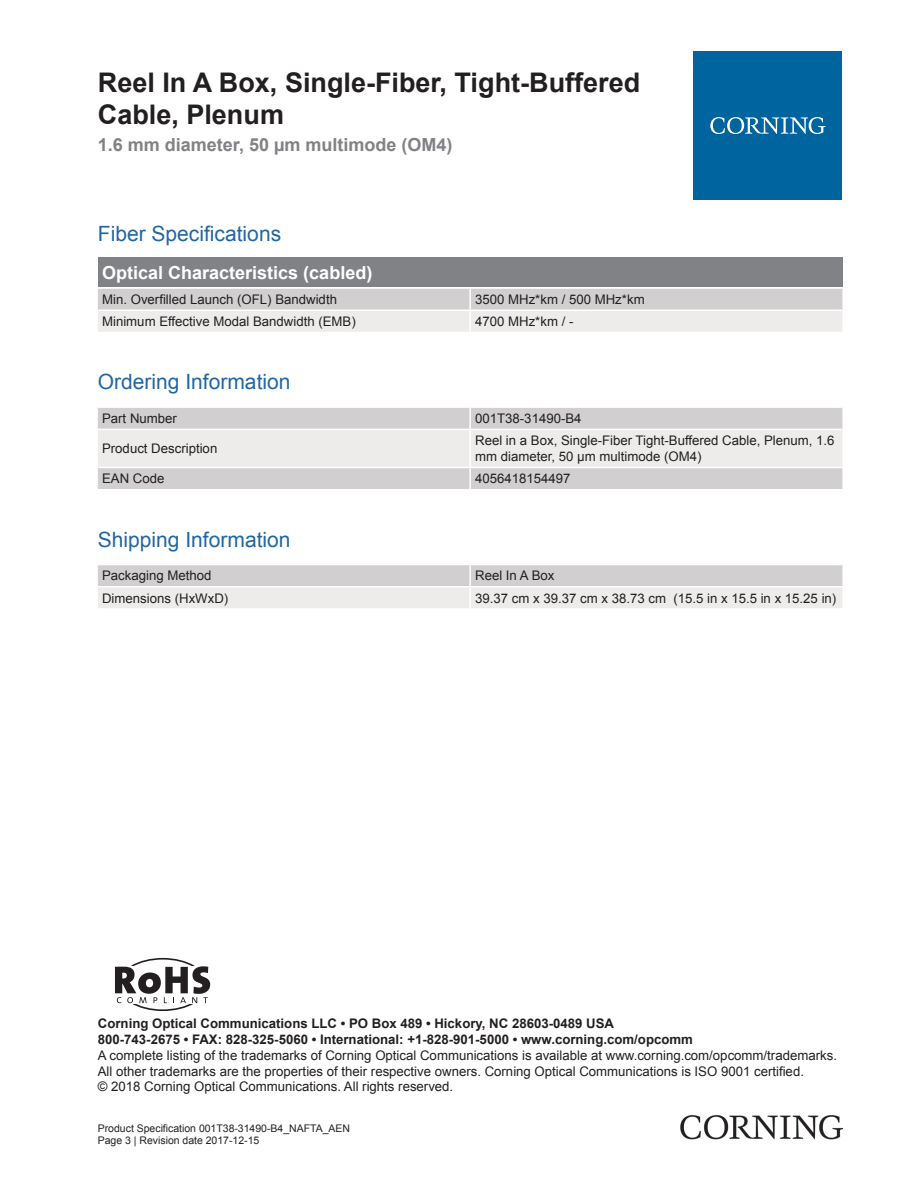
<style>
.page{position:relative;width:919px;height:1187px;background:#fff}
.page>*{position:absolute;margin:0;border:0;box-sizing:border-box;transform-origin:0 0}
.t1{font:700 27px/32.4px "Arial";color:#231f20}
.t2{font:21px "Arial";color:#2166a2}
.t3{font:700 18px "Arial";color:#808285}
.t4{font:700 18px "Arial";color:#fff}
.t5{font:13.2px/15.9px "Arial";color:#231f20}
.t6{font:700 13.2px/15.9px "Arial";color:#231f20}
.t7{font:10.5px/12.6px "Arial";color:#231f20}
</style>
<div class="page">
<div style="left:98px;top:257px;width:744px;height:30px;background:#808285"></div>
<svg style="left:98px;top:289px;width:744px;height:43px;background:#dfdddd"></svg>
<hr style="left:469px;top:289px;width:2px;height:20px;background:#fff">
<hr style="left:469px;top:311px;width:2px;height:21px;background:#fff">
<hr style="left:98px;top:309px;width:372px;height:2px;background:#fff">
<hr style="left:470px;top:309px;width:372px;height:2px;background:#fff">
<div style="left:98px;top:408px;width:744px;height:81px;background:#d1cfcf"></div>
<div style="left:98px;top:430px;width:744px;height:36px;background:#edeceb"></div>
<hr style="left:469px;top:408px;width:2px;height:20px;background:#fff">
<hr style="left:469px;top:430px;width:2px;height:36px;background:#fff">
<hr style="left:469px;top:468px;width:2px;height:21px;background:#fff">
<hr style="left:98px;top:428px;width:372px;height:2px;background:#fff">
<hr style="left:470px;top:428px;width:372px;height:2px;background:#fff">
<hr style="left:98px;top:466px;width:372px;height:2px;background:#fff">
<hr style="left:470px;top:466px;width:372px;height:2px;background:#fff">
<svg style="left:98px;top:565px;width:744px;height:43px;background:#dfdedd"></svg>
<hr style="left:469px;top:565px;width:2px;height:21px;background:#fff">
<hr style="left:469px;top:587px;width:2px;height:21px;background:#fff">
<hr style="left:98px;top:586px;width:372px;height:1px;background:#fff">
<hr style="left:470px;top:586px;width:372px;height:1px;background:#fff">
<div style="left:693px;top:51px;width:149px;height:149px;background:#00649e"></div>
<svg style="left:710px;top:117px;width:115px;height:17px"></svg>
<img style="left:680px;top:1115px;width:162px;height:24px">
<div style="left:118px;top:957px;width:90px;height:53px;border:2px solid #231f20;border-radius:50%"></div>
<div style="left:98px;top:966px;width:123px;height:38px;background:#fff"></div>
<svg style="left:115px;top:966px;width:95px;height:37px"></svg>
<h1 class="t1" style="left:98px;top:66px;width:544px">Reel In A Box, Single-Fiber, Tight-Buffered<br>Cable, Plenum</h1>
<h3 class="t3" style="left:98px;top:132px;width:356px">1.6 mm diameter, 50 µm multimode (OM4)</h3>
<h2 class="t2" style="left:98px;top:219px;width:185px">Fiber Specifications</h2>
<h3 class="t4" style="left:102px;top:260px;width:272px">Optical Characteristics (cabled)</h3>
<p class="t5" style="left:102px;top:291px;width:236px">Min. Overfilled Launch (OFL) Bandwidth</p>
<p class="t5" style="left:475px;top:291px;width:171px">3500 MHz*km / 500 MHz*km</p>
<p class="t5" style="left:102px;top:313px;width:255px">Minimum Effective Modal Bandwidth (EMB)</p>
<p class="t5" style="left:475px;top:313px;width:100px">4700 MHz*km / -</p>
<h2 class="t2" style="left:98px;top:367px;width:194px">Ordering Information</h2>
<p class="t5" style="left:102px;top:410px;width:76px">Part Number</p>
<p class="t5" style="left:475px;top:410px;width:108px">001T38-31490-B4</p>
<p class="t5" style="left:102px;top:440px;width:117px">Product Description</p>
<p class="t5" style="left:475px;top:432px;width:361px">Reel in a Box, Single-Fiber Tight-Buffered Cable, Plenum, 1.6 mm diameter, 50 µm multimode (OM4)</p>
<p class="t5" style="left:102px;top:470px;width:64px">EAN Code</p>
<p class="t5" style="left:475px;top:470px;width:97px">4056418154497</p>
<h2 class="t2" style="left:98px;top:525px;width:194px">Shipping Information</h2>
<p class="t5" style="left:102px;top:567px;width:111px">Packaging Method</p>
<p class="t5" style="left:475px;top:567px;width:81px">Reel In A Box</p>
<p class="t5" style="left:102px;top:590px;width:128px">Dimensions (HxWxD)</p>
<p class="t5" style="left:475px;top:590px;width:362px">39.37 cm x 39.37 cm x 38.73 cm (15.5 in x 15.5 in x 15.25 in)</p>
<p class="t6" style="left:98px;top:1015px;width:596px">Corning Optical Communications LLC • PO Box 489 • Hickory, NC 28603-0489 USA<br>800-743-2675 • FAX: 828-325-5060 • International: +1-828-901-5000 • www.corning.com/opcomm</p>
<p class="t5" style="left:98px;top:1046px;width:740px">A complete listing of the trademarks of Corning Optical Communications is available at www.corning.com/opcomm/trademarks.<br>All other trademarks are the properties of their respective owners. Corning Optical Communications is ISO 9001 certified.<br>© 2018 Corning Optical Communications. All rights reserved.</p>
<p class="t7" style="left:98px;top:1121px;width:254px">Product Specification 001T38-31490-B4_NAFTA_AEN<br>Page 3 | Revision date 2017-12-15</p>
</div>
